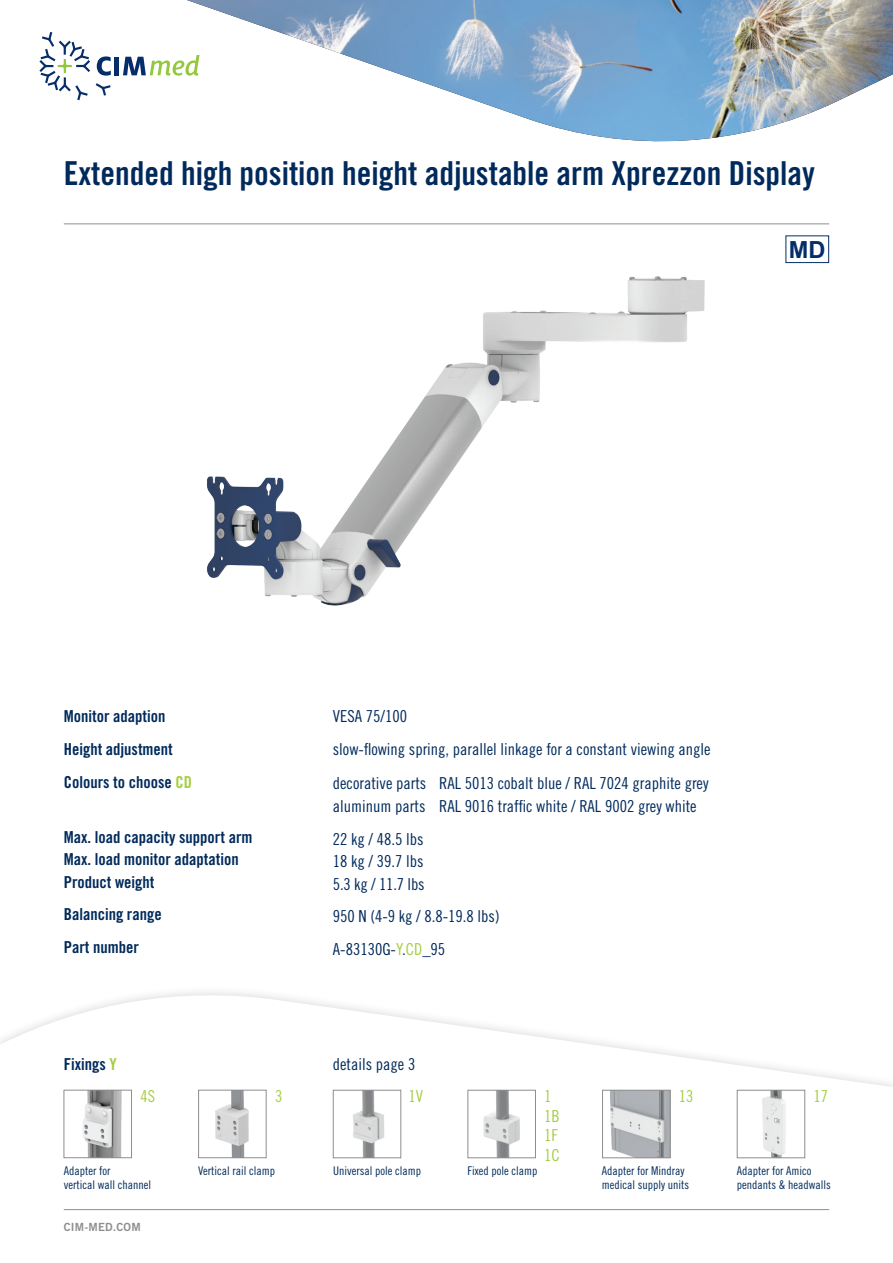
<style>
.page{position:relative;width:893px;height:1263px;background:#fff}
.page>*{position:absolute;margin:0;border:0;box-sizing:border-box;transform-origin:0 0}
.t1{font:33px "Trade Gothic LT Std Bd Cn 20";color:#002a5b}
.t2{font:700 23.7px "Arial";color:#052d69}
.t3{font:16.5px/22.5px "Trade Gothic LT Std Cn 18";color:#002a5b}
.t4{font:16.5px/32.7px "Trade Gothic LT Std Bd Cn 20";color:#002a5b}
.t5{font:16.5px/19.5px "Trade Gothic LT Std Cn 18";color:#a5ce44}
.t6{font:12px/13.2px "Trade Gothic LT Std Cn 18";color:#002a5b}
.t7{font:11.25px "Trade Gothic LT Std Bd 2";letter-spacing:.02em;color:#8e8e8f}
.s1{color:#a5ce44}
</style>
<div class="page">
<img style="left:187px;top:0;width:706px;height:142px">
<hr style="left:64px;top:224px;width:765px;height:1px;background:#8e8e8f">
<svg style="left:96px;top:83px;width:15px;height:13px"></svg>
<svg style="left:97px;top:56px;width:14px;height:20px"></svg>
<div style="left:114px;top:57px;width:5px;height:18px;background:#052d69"></div>
<svg style="left:123px;top:55px;width:76px;height:21px"></svg>
<svg style="left:39px;top:32px;width:51px;height:68px"></svg>
<svg style="left:0;top:992px;width:893px;height:219px"></svg>
<img style="left:200px;top:1092px;width:64px;height:64px">
<div style="left:198px;top:1090px;width:68px;height:68px;border:1px solid #8e8e8f"></div>
<img style="left:470px;top:1092px;width:64px;height:64px">
<div style="left:468px;top:1090px;width:68px;height:68px;border:1px solid #8e8e8f"></div>
<hr style="left:64px;top:1209px;width:765px;height:1px;background:#8e8e8f">
<img style="left:739px;top:1092px;width:64px;height:64px">
<div style="left:737px;top:1090px;width:68px;height:68px;border:1px solid #8e8e8f"></div>
<img style="left:604px;top:1092px;width:64px;height:64px">
<div style="left:602px;top:1090px;width:68px;height:68px;border:1px solid #8e8e8f"></div>
<img style="left:335px;top:1092px;width:64px;height:64px">
<div style="left:333px;top:1090px;width:68px;height:68px;border:1px solid #8e8e8f"></div>
<img style="left:66px;top:1092px;width:64px;height:64px">
<div style="left:64px;top:1090px;width:68px;height:68px;border:1px solid #8e8e8f"></div>
<img style="left:207px;top:263px;width:622px;height:343px">
<div style="left:785px;top:235px;width:44px;height:28px;border:1px solid #052d69"></div>
<h1 class="t1" style="left:64px;top:154px;width:753px">Extended high position height adjustable arm Xprezzon Display</h1>
<h2 class="t2" style="left:789px;top:233px;width:38px">MD</h2>
<p class="t4" style="left:64px;top:700px;width:130px">Monitor adaption<br>Height adjustment<br>Colours to choose <span class="s1">CD</span></p>
<p class="t4" style="left:64px;top:825px;width:190px;line-height:22.5px">Max. load capacity support arm<br>Max. load monitor adaptation<br>Product weight</p>
<p class="t4" style="left:64px;top:898px;width:99px">Balancing range<br>Part number</p>
<p class="t3" style="left:333px;top:700px;width:379px;line-height:32.7px">VESA 75/100<br>slow-flowing spring, parallel linkage for a constant viewing angle</p>
<p class="t3" style="left:333px;top:772px;width:377px">decorative parts RAL 5013 cobalt blue / RAL 7024 graphite grey aluminum parts RAL 9016 traffic white / RAL 9002 grey white</p>
<p class="t3" style="left:333px;top:827px;width:93px;text-align:justify">22 kg / 48.5 lbs 18 kg / 39.7 lbs 5.3 kg / 11.7 lbs</p>
<p class="t3" style="left:333px;top:900px;width:168px;line-height:32.7px">950 N (4-9 kg / 8.8-19.8 lbs)<br>A-83130G-<span class="s1">Y</span>.<span class="s1">CD</span>_95</p>
<p class="t4" style="left:64px;top:1047px;width:55px">Fixings <span class="s1">Y</span></p>
<p class="t3" style="left:333px;top:1052px;width:84px">details page 3</p>
<p class="t5" style="left:140px;top:1086px;width:16px">4S</p>
<p class="t5" style="left:275px;top:1086px;width:9px">3</p>
<p class="t5" style="left:408px;top:1086px;width:16px">1V</p>
<p class="t5" style="left:544px;top:1086px;width:17px">1<br>1B<br>1F<br>1C</p>
<p class="t5" style="left:679px;top:1086px;width:16px">13</p>
<p class="t5" style="left:813px;top:1086px;width:16px">17</p>
<p class="t6" style="left:64px;top:1164px;width:89px">Adapter for<br>vertical wall channel</p>
<p class="t6" style="left:198px;top:1164px;width:78px">Vertical rail clamp</p>
<p class="t6" style="left:333px;top:1164px;width:89px">Universal pole clamp</p>
<p class="t6" style="left:467px;top:1164px;width:71px">Fixed pole clamp</p>
<p class="t6" style="left:602px;top:1164px;width:89px">Adapter for Mindray medical supply units</p>
<p class="t6" style="left:737px;top:1164px;width:95px">Adapter for Amico pendants &amp; headwalls</p>
<p class="t7" style="left:64px;top:1220px;width:78px">CIM-MED.COM</p>
</div>
